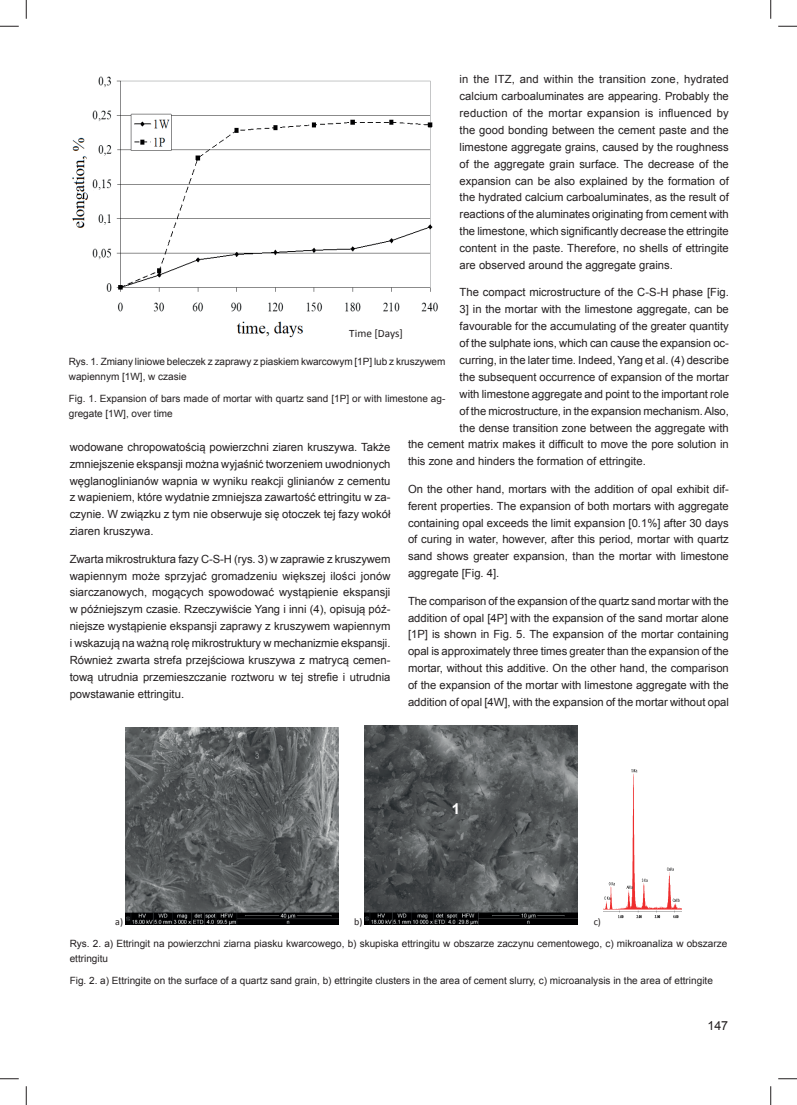
<style>
.page{position:relative;width:797px;height:1105px;background:#fff}
.page>*{position:absolute;margin:0;border:0;box-sizing:border-box;transform-origin:0 0}
.t1{font:700 15px "Arial";color:#fff}
.t2{font:12.5px "Arial";color:#231f20}
.t3{font:11.25px/16.9px "Arial";color:#231f20;text-align:justify}
.t4{font:11.25px "Calibri";color:#231f20}
.t5{font:10px/15px "Arial";color:#231f20}
.t6{font:10px "Calibri";color:#231f20}
</style>
<div class="page">
<img style="left:72px;top:76px;width:366px;height:262px">
<img style="left:125px;top:727px;width:213px;height:198px">
<img style="left:365px;top:725px;width:213px;height:200px">
<img style="left:603px;top:769px;width:78px;height:150px">
<svg style="left:0;top:25px;width:19px;height:2px"></svg>
<svg style="left:778px;top:25px;width:19px;height:2px"></svg>
<svg style="left:0;top:1078px;width:19px;height:1px"></svg>
<svg style="left:778px;top:1078px;width:19px;height:1px"></svg>
<svg style="left:25px;top:0;width:2px;height:19px"></svg>
<svg style="left:25px;top:1086px;width:2px;height:19px"></svg>
<svg style="left:770px;top:0;width:1px;height:19px"></svg>
<svg style="left:770px;top:1086px;width:1px;height:19px"></svg>
<p class="t3" style="left:459px;top:71px;width:271px">in the ITZ, and within the transition zone, hydrated calcium carboaluminates are appearing. Probably the reduction of the mortar expansion is influenced by the good bonding between the cement paste and the limestone aggregate grains, caused by the roughness of the aggregate grain surface. The decrease of the expansion can be also explained by the formation of the hydrated calcium carboaluminates, as the result of reactions of the aluminates originating from cement with the limestone, which significantly decrease the ettringite content in the paste. Therefore, no shells of ettringite are observed around the aggregate grains.</p>
<p class="t3" style="left:459px;top:284px;width:271px">The compact microstructure of the C-S-H phase [Fig.</p>
<p class="t3" style="left:459px;top:301px;width:271px">3] in the mortar with the limestone aggregate, can be</p>
<p class="t3" style="left:459px;top:318px;width:271px">favourable for the accumulating of the greater quantity</p>
<p class="t3" style="left:459px;top:335px;width:271px">of the sulphate ions, which can cause the expansion oc-</p>
<p class="t3" style="left:459px;top:352px;width:271px">curring, in the later time. Indeed, Yang et al. (4) describe</p>
<p class="t3" style="left:459px;top:368px;width:271px">the subsequent occurrence of expansion of the mortar</p>
<p class="t3" style="left:459px;top:385px;width:271px">with limestone aggregate and point to the important role</p>
<p class="t3" style="left:459px;top:402px;width:271px">of the microstructure, in the expansion mechanism. Also,</p>
<p class="t3" style="left:459px;top:419px;width:271px">the dense transition zone between the aggregate with</p>
<p class="t3" style="left:408px;top:436px;width:322px">the cement matrix makes it difficult to move the pore solution in</p>
<p class="t3" style="left:408px;top:453px;width:239px">this zone and hinders the formation of ettringite.</p>
<p class="t3" style="left:408px;top:480px;width:322px">On the other hand, mortars with the addition of opal exhibit dif&shy;ferent properties. The expansion of both mortars with aggregate containing opal exceeds the limit expansion [0.1%] after 30 days of curing in water, however, after this period, mortar with quartz sand shows greater expansion, than the mortar with limestone aggregate [Fig. 4].</p>
<p class="t3" style="left:408px;top:592px;width:322px">The comparison of the expansion of the quartz sand mortar with the addition of opal [4P] with the expansion of the sand mortar alone [1P] is shown in Fig. 5. The expansion of the mortar containing opal is approximately three times greater than the expansion of the mortar, without this additive. On the other hand, the comparison of the expansion of the mortar with limestone aggregate with the addition of opal [4W], with the expansion of the mortar without opal</p>
<p class="t4" style="left:349px;top:328px;width:55px">Time [Days]</p>
<p class="t5" style="left:69px;top:354px;width:378px">Rys. 1. Zmiany liniowe beleczek z zaprawy z piaskiem kwarcowym [1P] lub z kruszywem wapiennym [1W], w czasie</p>
<p class="t5" style="left:69px;top:391px;width:378px">Fig. 1. Expansion of bars made of mortar with quartz sand [1P] or with limestone ag&shy;gregate [1W], over time</p>
<p class="t3" style="left:70px;top:438px;width:322px">wodowane chropowatością powierzchni ziaren kruszywa. Także zmniejszenie ekspansji można wyjaśnić tworzeniem uwodnionych węglanoglinianów wapnia w wyniku reakcji glinianów z cementu z wapieniem, które wydatnie zmniejsza zawartość ettringitu w za&shy;czynie. W związku z tym nie obserwuje się otoczek tej fazy wokół ziaren kruszywa.</p>
<p class="t3" style="left:70px;top:550px;width:322px">Zwarta mikrostruktura fazy C-S-H (rys. 3) w zaprawie z kruszywem wapiennym może sprzyjać gromadzeniu większej ilości jonów siarczanowych, mogących spowodować wystąpienie ekspansji w późniejszym czasie. Rzeczywiście Yang i inni (4), opisują póź&shy;niejsze wystąpienie ekspansji zaprawy z kruszywem wapiennym i wskazują na ważną rolę mikrostruktury w mechanizmie ekspansji.<br>Również zwarta strefa przejściowa kruszywa z matrycą cemen&shy;tową utrudnia przemieszczanie roztworu w tej strefie i utrudnia powstawanie ettringitu.</p>
<h1 class="t1" style="left:451px;top:800px;width:10px">1</h1>
<p class="t6" style="left:115px;top:917px;width:9px">a)</p>
<p class="t6" style="left:354px;top:917px;width:10px">b)</p>
<p class="t6" style="left:593px;top:917px;width:9px">c)</p>
<p class="t5" style="left:70px;top:936px;width:659px">Rys. 2. a) Ettringit na powierzchni ziarna piasku kwarcowego, b) skupiska ettringitu w obszarze zaczynu cementowego, c) mikroanaliza w obszarze ettringitu</p>
<p class="t5" style="left:70px;top:973px;width:644px">Fig. 2. a) Ettringite on the surface of a quartz sand grain, b) ettringite clusters in the area of cement slurry, c) microanalysis in the area of ettringite</p>
<p class="t2" style="left:707px;top:1019px;width:22px">147</p>
</div>
